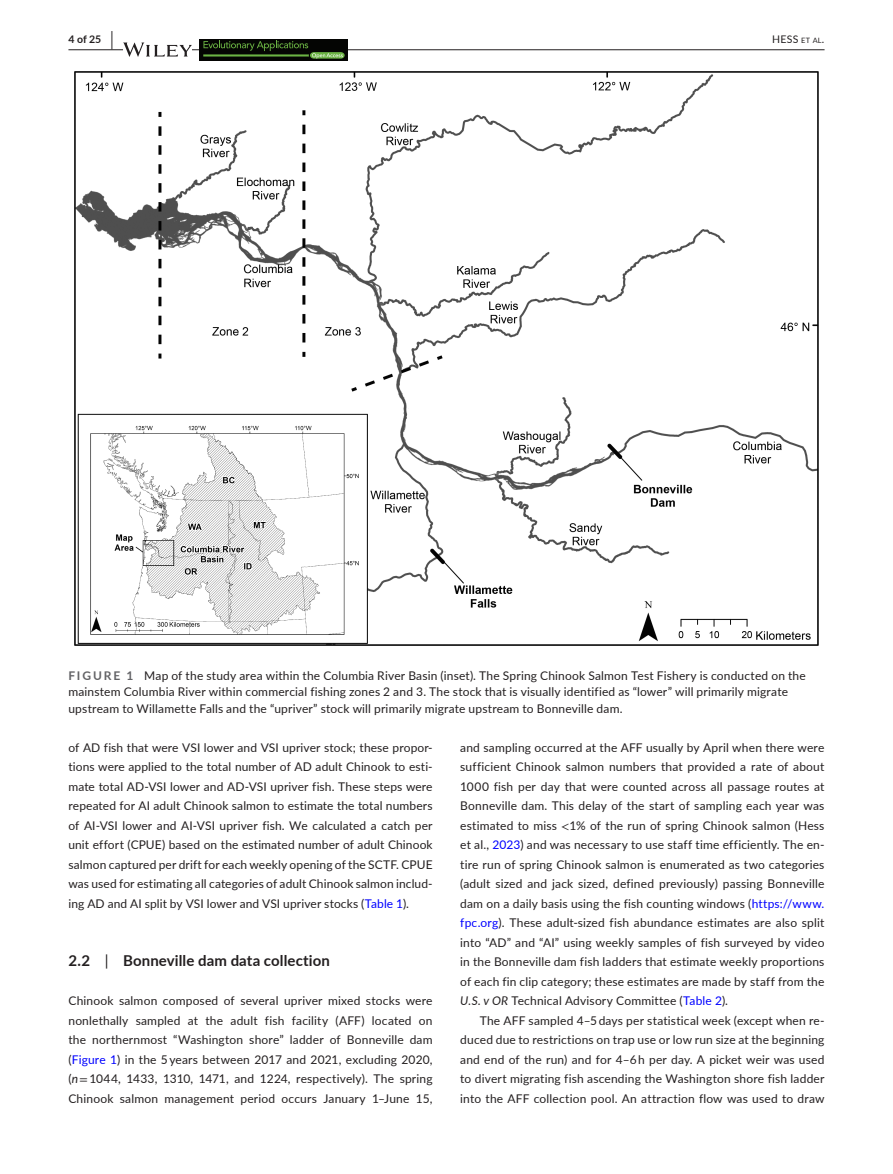
<style>
.page{position:relative;width:893px;height:1174px;background:#fff}
.page>*{position:absolute;margin:0;border:0;box-sizing:border-box;transform-origin:0 0}
.t1{font:700 15px "Lato";letter-spacing:.01em;color:#231f20}
.t2{font:12px/19.5px "Lato";letter-spacing:.015em;color:#231f20;text-align:justify}
.t3{font:10.5px "Lato";color:#231f20}
.t4{font:700 10.5px "Lato";color:#231f20}
.s1{font-size:19.5px}
.s2{font-size:7.35px}
.s3{font-weight:700;color:#636366}
.s4{color:#00f}
.s5{font-weight:400}
.s6{font-style:italic}
.s7{font-family:"STIX"}
</style>
<div class="page">
<hr style="left:68px;top:49px;width:756px;height:1px;background:#231f20">
<svg style="left:123px;top:42px;width:69px;height:15px"></svg>
<div style="left:200px;top:39px;width:148px;height:21px;background:#040503"></div>
<svg style="left:203px;top:41px;width:142px;height:18px"></svg>
<img style="left:74px;top:71px;width:745px;height:575px">
<p class="t4" style="left:68px;top:31px;width:46px">4 of 25 <span class="s1">|</span></p>
<p class="t3" style="left:772px;top:31px;width:54px">HESS <span class="s2">et al</span>.</p>
<p class="t2" style="left:68px;top:667px;width:739px;line-height:16.5px;text-align:left"><span class="s3">FIGURE 1</span> Map of the study area within the Columbia River Basin (inset). The Spring Chinook Salmon Test Fishery is conducted on the mainstem Columbia River within commercial fishing zones 2 and 3. The stock that is visually identified as “lower” will primarily migrate upstream to Willamette Falls and the “upriver” stock will primarily migrate upstream to Bonneville dam.</p>
<p class="t2" style="left:68px;top:737px;width:366px">of AD fish that were VSI lower and VSI upriver stock; these propor&shy;tions were applied to the total number of AD adult Chinook to esti&shy;mate total AD-VSI lower and AD-VSI upriver fish. These steps were repeated for AI adult Chinook salmon to estimate the total numbers of AI-VSI lower and AI-VSI upriver fish. We calculated a catch per unit effort (CPUE) based on the estimated number of adult Chinook salmon captured per drift for each weekly opening of the SCTF. CPUE was used for estimating all categories of adult Chinook salmon includ&shy;ing AD and AI split by VSI lower and VSI upriver stocks (<span class="s4">Table 1</span>).</p>
<p class="t1" style="left:68px;top:950px;width:263px">2.2 <span class="s5">|</span> Bonneville dam data collection</p>
<p class="t2" style="left:68px;top:990px;width:366px">Chinook salmon composed of several upriver mixed stocks were nonlethally sampled at the adult fish facility (AFF) located on the northernmost “Washington shore” ladder of Bonneville dam (<span class="s4">Figure 1</span>) in the 5 years between 2017 and 2021, excluding 2020, (<span class="s6">n</span><span class="s7">=</span> 1044, 1433, 1310, 1471, and 1224, respectively). The spring Chinook salmon management period occurs January 1–June 15,</p>
<p class="t2" style="left:460px;top:737px;width:366px">and sampling occurred at the AFF usually by April when there were sufficient Chinook salmon numbers that provided a rate of about 1000 fish per day that were counted across all passage routes at Bonneville dam. This delay of the start of sampling each year was estimated to miss <span class="s7">&lt;</span>1% of the run of spring Chinook salmon (Hess et al., <span class="s4">2023</span>) and was necessary to use staff time efficiently. The en&shy;tire run of spring Chinook salmon is enumerated as two categories (adult sized and jack sized, defined previously) passing Bonneville dam on a daily basis using the fish counting windows (<span class="s4">https://www. fpc.org</span>). These adult-sized fish abundance estimates are also split into “AD” and “AI” using weekly samples of fish surveyed by video in the Bonneville dam fish ladders that estimate weekly proportions of each fin clip category; these estimates are made by staff from the <span class="s6">U.S. v OR</span> Technical Advisory Committee (<span class="s4">Table 2</span>).</p>
<p class="t2" style="left:460px;top:1010px;width:366px;text-indent:20px">The AFF sampled 4–5 days per statistical week (except when re&shy;duced due to restrictions on trap use or low run size at the beginning and end of the run) and for 4–6 h per day. A picket weir was used to divert migrating fish ascending the Washington shore fish ladder into the AFF collection pool. An attraction flow was used to draw</p>
</div>
